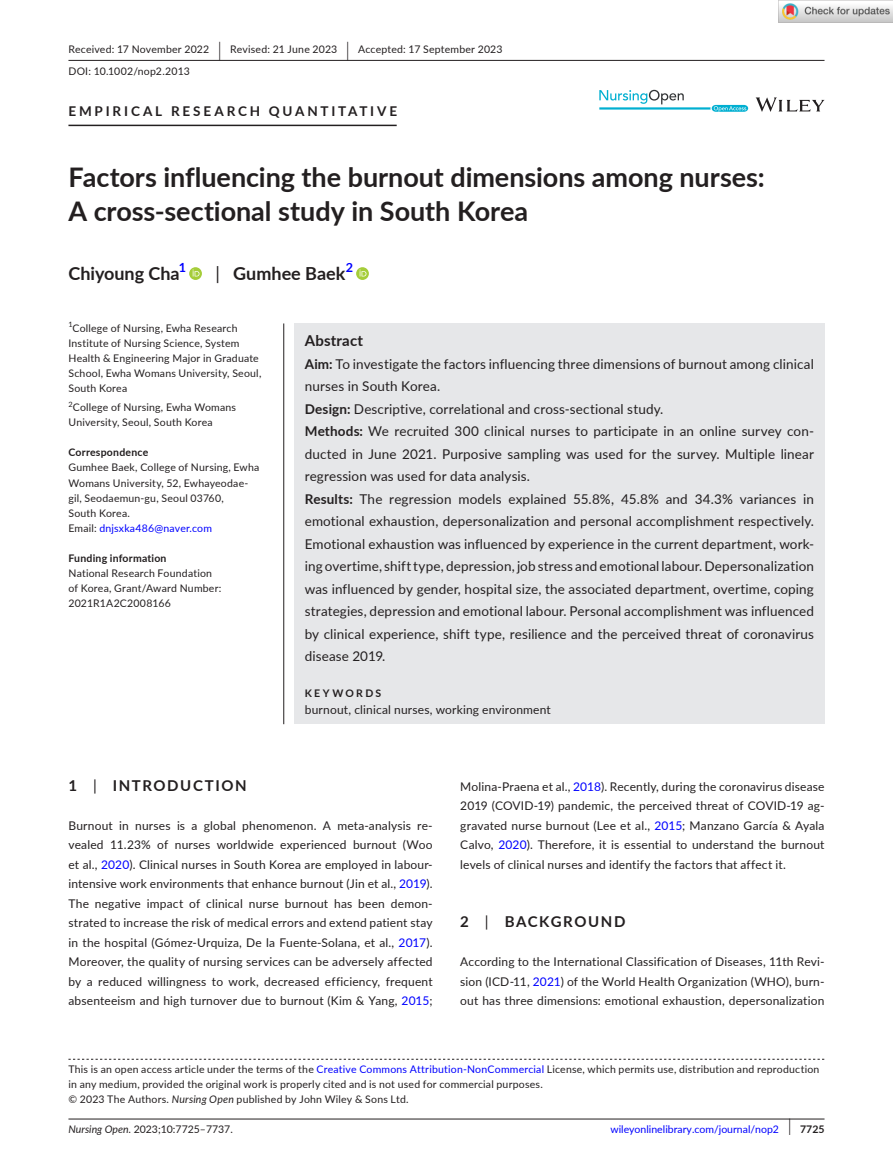
<style>
.page{position:relative;width:893px;height:1174px;background:#fff}
.page>*{position:absolute;margin:0;border:0;box-sizing:border-box;transform-origin:0 0}
.t1{font:700 27px/34.5px "Lato";color:#231f20}
.t2{font:700 18px "Lato";color:#231f20}
.t3{font:700 15px "Lato";letter-spacing:.1em;color:#231f20}
.t4{font:700 15px "Lato";letter-spacing:.015em;color:#231f20}
.t5{font:13.5px/22.5px "Lato";letter-spacing:.01em;color:#231f20}
.t6{font:700 13.5px "Lato";letter-spacing:.21em;color:#231f20}
.t7{font:700 12.6px "Lato";color:#00f}
.t8{font:12px/19.5px "Lato";letter-spacing:.015em;color:#231f20;text-align:justify}
.t9{font:10.5px/15px "Lato";letter-spacing:.02em;color:#231f20}
.t10{font:10.5px "Lato";color:#00f}
.t11{font:700 10.5px "Lato";letter-spacing:.02em;color:#231f20}
.t12{font:10.5px "Lato";color:#231f20}
.t13{font:700 10.5px "Lato";letter-spacing:.22em;color:#231f20}
.t14{font:7.35px "Lato";color:#231f20}
.s1{font-size:19.65px}
.s2{font-weight:400}
.s3{color:#00f}
.s4{font-weight:700}
.s5{font-style:italic}
.s6{font-size:17.4px;color:#231f20}
.s7{font-weight:700;color:#231f20}
</style>
<div class="page">
<hr style="left:68px;top:1118px;width:756px;height:1px;background:#231f20">
<svg style="left:756px;top:97px;width:68px;height:15px"></svg>
<svg style="left:599px;top:90px;width:149px;height:22px"></svg>
<hr style="left:68px;top:60px;width:756px;height:1px;background:#231f20">
<hr style="left:68px;top:125px;width:329px;height:1px;background:#231f20">
<svg style="left:189px;top:267px;width:13px;height:13px"></svg>
<svg style="left:193px;top:269px;width:7px;height:7px"></svg>
<svg style="left:356px;top:267px;width:13px;height:13px"></svg>
<svg style="left:360px;top:269px;width:6px;height:7px"></svg>
<svg style="left:68px;top:1058px;width:756px;height:1px"></svg>
<div style="left:294px;top:323px;width:530px;height:401px;background:#e6e7e9"></div>
<hr style="left:283px;top:323px;width:1px;height:401px;background:#231f20">
<img style="left:779px;top:0;width:114px;height:23px">
<p class="t9" style="left:68px;top:38px;width:436px;line-height:21.8px">Received: 17 November 2022 <span class="s1">|</span> Revised: 21 June 2023 <span class="s1">|</span> Accepted: 17 September 2023<br>DOI: 10.1002/nop2.2013</p>
<p class="t6" style="left:68px;top:101px;width:330px">EMPIRICAL RESEARCH QUANTITATIVE</p>
<h1 class="t1" style="left:68px;top:159px;width:698px">Factors influencing the burnout dimensions among nurses:<br>A cross-sectional study in South Korea</h1>
<h2 class="t2" style="left:68px;top:260px;width:113px">Chiyoung Cha</h2>
<p class="t7" style="left:179px;top:258px;width:9px">1</p>
<h2 class="t2" style="left:215px;top:260px;width:132px"><span class="s2">|</span> Gumhee Baek</h2>
<p class="t7" style="left:346px;top:258px;width:9px">2</p>
<p class="t14" style="left:68px;top:319px;width:6px">1</p>
<p class="t9" style="left:68px;top:320px;width:194px;text-indent:4px">College of Nursing, Ewha Research<br>Institute of Nursing Science, System<br>Health &amp; Engineering Major in Graduate<br>School, Ewha Womans University, Seoul,<br>South Korea</p>
<p class="t9" style="left:68px;top:400px;width:169px"><sup>2</sup>College of Nursing, Ewha Womans<br>University, Seoul, South Korea</p>
<p class="t11" style="left:68px;top:445px;width:81px">Correspondence</p>
<p class="t9" style="left:68px;top:460px;width:192px">Gumhee Baek, College of Nursing, Ewha<br>Womans University, 52, Ewhayeodae&shy;gil, Seodaemun-gu, Seoul 03760,<br>South Korea.<br>Email: <span class="s3">dnjsxka486@naver.com</span></p>
<p class="t11" style="left:68px;top:550px;width:100px">Funding information</p>
<p class="t9" style="left:68px;top:565px;width:155px">National Research Foundation of Korea, Grant/Award Number:<br>2021R1A2C2008166</p>
<p class="t4" style="left:305px;top:329px;width:60px">Abstract</p>
<p class="t5" style="left:305px;top:352px;width:511px"><span class="s4">Aim:</span> To investigate the factors influencing three dimensions of burnout among clinical nurses in South Korea.<br><span class="s4">Design:</span> Descriptive, correlational and cross-sectional study.<br><span class="s4">Methods:</span> We recruited 300 clinical nurses to participate in an online survey con&shy;ducted in June 2021. Purposive sampling was used for the survey. Multiple linear regression was used for data analysis.<br><span class="s4">Results:</span> The regression models explained 55.8%, 45.8% and 34.3% variances in emotional exhaustion, depersonalization and personal accomplishment respectively.<br>Emotional exhaustion was influenced by experience in the current department, work&shy;ing overtime, shift type, depression, job stress and emotional labour. Depersonalization was influenced by gender, hospital size, the associated department, overtime, coping strategies, depression and emotional labour. Personal accomplishment was influenced by clinical experience, shift type, resilience and the perceived threat of coronavirus disease 2019.</p>
<p class="t13" style="left:305px;top:685px;width:78px">KEYWORDS</p>
<p class="t8" style="left:305px;top:699px;width:248px">burnout, clinical nurses, working environment</p>
<p class="t3" style="left:68px;top:774px;width:180px">1 <span class="s2">|</span> INTRODUCTION</p>
<p class="t8" style="left:68px;top:815px;width:366px">Burnout in nurses is a global phenomenon. A meta-analysis re&shy;vealed 11.23% of nurses worldwide experienced burnout (Woo et al., <span class="s3">2020</span>). Clinical nurses in South Korea are employed in labour&shy;intensive work environments that enhance burnout (Jin et al., <span class="s3">2019</span>).<br>The negative impact of clinical nurse burnout has been demon&shy;strated to increase the risk of medical errors and extend patient stay in the hospital (Gómez-Urquiza, De la Fuente-Solana, et al., <span class="s3">2017</span>).<br>Moreover, the quality of nursing services can be adversely affected by a reduced willingness to work, decreased efficiency, frequent absenteeism and high turnover due to burnout (Kim &amp; Yang, <span class="s3">2015</span>;</p>
<p class="t8" style="left:460px;top:776px;width:366px">Molina-Praena et al., <span class="s3">2018</span>). Recently, during the coronavirus disease 2019 (COVID-19) pandemic, the perceived threat of COVID-19 ag&shy;gravated nurse burnout (Lee et al., <span class="s3">2015</span>; Manzano García &amp; Ayala Calvo, <span class="s3">2020</span>). Therefore, it is essential to understand the burnout levels of clinical nurses and identify the factors that affect it.</p>
<p class="t3" style="left:460px;top:911px;width:167px">2 <span class="s2">|</span> BACKGROUND</p>
<p class="t8" style="left:460px;top:951px;width:366px">According to the International Classification of Diseases, 11th Revi&shy;sion (ICD-11, <span class="s3">2021</span>) of the World Health Organization (WHO), burn&shy;out has three dimensions: emotional exhaustion, depersonalization</p>
<p class="t9" style="left:68px;top:1061px;width:752px">This is an open access article under the terms of the <span class="s3">Creative Commons Attribution-NonCommercial</span> License, which permits use, distribution and reproduction in any medium, provided the original work is properly cited and is not used for commercial purposes.<br>© 2023 The Authors. <span class="s5">Nursing Open</span> published by John Wiley &amp; Sons Ltd.</p>
<p class="t12" style="left:68px;top:1121px;width:166px"><span class="s5">Nursing Open.</span> 2023;10:7725–7737.</p>
<p class="t10" style="left:610px;top:1121px;width:216px">wileyonlinelibrary.com/journal/nop2 <span class="s6">|</span> <span class="s7">7725</span></p>
</div>
